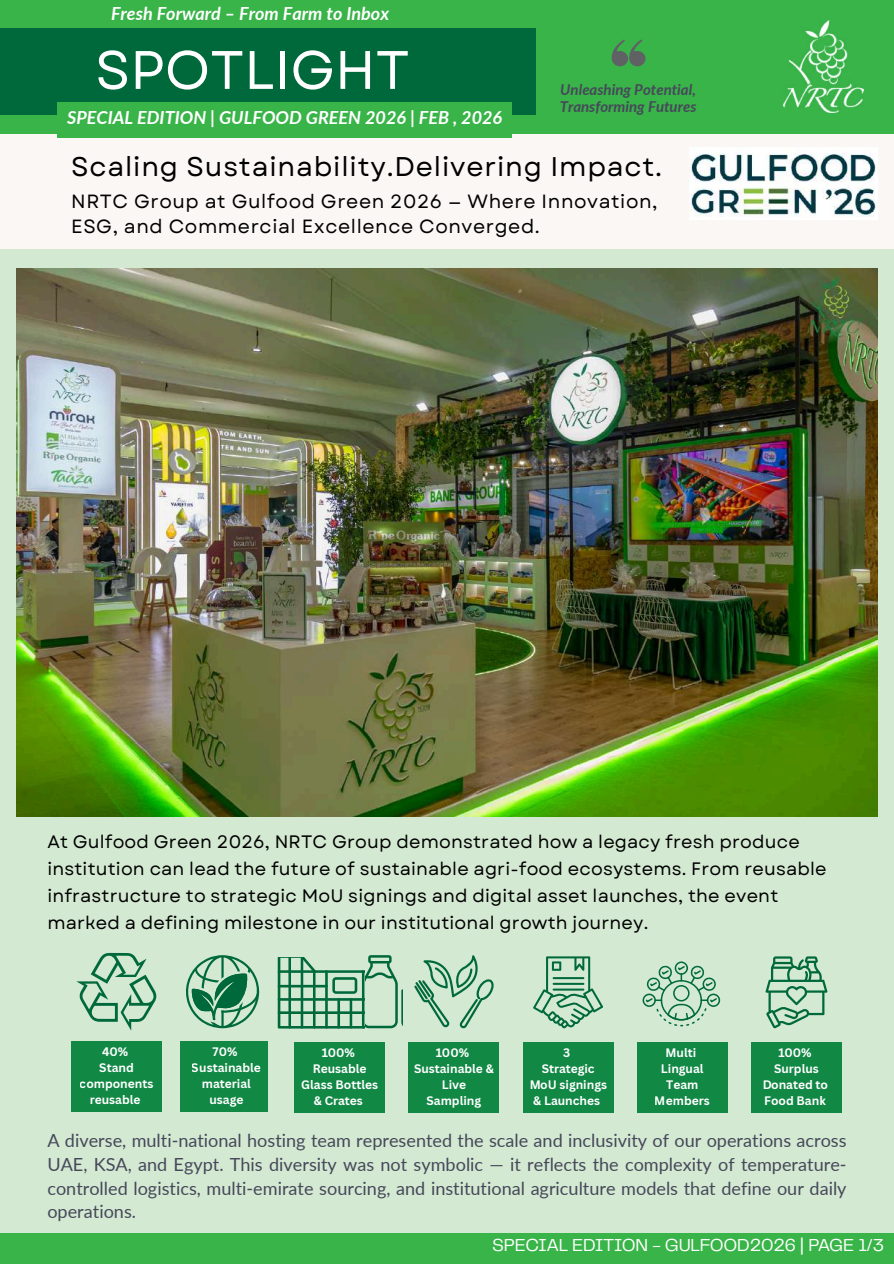
<style>
.page{position:relative;width:894px;height:1264px;background:#fff}
.page>*{position:absolute;margin:0;border:0;box-sizing:border-box;transform-origin:0 0}
.t1{font:54px "Garet";color:#fff}
.t2{font:27px "Garet";letter-spacing:.03em;color:#000}
.t3{font:19.05px/24.8px "Garet";letter-spacing:.03em;color:#000}
.t4{font:18px/23.7px "Lato";color:#464859;text-align:justify}
.t5{font:18px/27px "Garet";letter-spacing:.01em;color:#000}
.t6{font:italic 700 18px "Lato";color:#fff}
.t7{font:18px "Telegraf";letter-spacing:-.015em;color:#fff}
.t8{font:italic 700 15px/17px "Lato";color:#464859}
.t9{font:700 12px/16px "Canva Sans";color:#fff;text-align:center}
</style>
<div class="page">
<div style="left:0;top:0;width:893px;height:1263px;background:#faf7f5"></div>
<div style="left:0;top:0;width:893px;height:133px;background:#39b449"></div>
<div style="left:0;top:1233px;width:893px;height:30px;background:#39b449"></div>
<div style="left:0;top:250px;width:893px;height:983px;background:#d3e9d2"></div>
<img style="left:783px;top:21px;width:80px;height:91px">
<div style="left:0;top:29px;width:535px;height:86px;background:#00693b"></div>
<svg style="left:611px;top:39px;width:34px;height:27px"></svg>
<svg style="left:76px;top:952px;width:80px;height:78px"></svg>
<svg style="left:186px;top:955px;width:74px;height:73px"></svg>
<svg style="left:642px;top:961px;width:78px;height:65px"></svg>
<svg style="left:765px;top:956px;width:62px;height:72px"></svg>
<svg style="left:533px;top:956px;width:69px;height:72px"></svg>
<svg style="left:414px;top:955px;width:79px;height:73px"></svg>
<svg style="left:278px;top:955px;width:124px;height:73px"></svg>
<div style="left:71px;top:1040px;width:91px;height:71px;background:#128845"></div>
<div style="left:180px;top:1040px;width:88px;height:71px;background:#128845"></div>
<div style="left:294px;top:1041px;width:91px;height:71px;background:#128845"></div>
<div style="left:408px;top:1041px;width:91px;height:71px;background:#128845"></div>
<div style="left:522px;top:1041px;width:91px;height:71px;background:#128845"></div>
<div style="left:636px;top:1041px;width:91px;height:71px;background:#128845"></div>
<div style="left:750px;top:1041px;width:91px;height:71px;background:#128845"></div>
<img style="left:691px;top:153px;width:185px;height:63px">
<img style="left:17px;top:269px;width:860px;height:547px">
<div style="left:57px;top:102px;width:454px;height:36px;background:#39b449"></div>
<p class="t6" style="left:111px;top:2px;width:279px">Fresh Forward – From Farm to Inbox</p>
<h1 class="t1" style="left:95px;top:31px;width:316px">SPOTLIGHT</h1>
<p class="t6" style="left:67px;top:106px;width:436px">SPECIAL EDITION | GULFOOD GREEN 2026 | FEB , 2026</p>
<p class="t8" style="left:559px;top:81px;width:138px">Unleashing Potential,<br>Transforming Futures</p>
<h2 class="t2" style="left:71px;top:147px;width:592px">Scaling Sustainability.Delivering Impact.</h2>
<p class="t3" style="left:71px;top:189px;width:587px">NRTC Group at Gulfood Green 2026 — Where Innovation,<br>ESG, and Commercial Excellence Converged.</p>
<p class="t5" style="left:47px;top:827px;width:780px">At Gulfood Green 2026, NRTC Group demonstrated how a legacy fresh produce institution can lead the future of sustainable agri-food ecosystems. From reusable infrastructure to strategic MoU signings and digital asset launches, the event marked a defining milestone in our institutional growth journey.</p>
<p class="t9" style="left:80px;top:1043px;width:75px">40%<br>Stand components reusable</p>
<p class="t9" style="left:192px;top:1043px;width:70px">70%<br>Sustainable material usage</p>
<p class="t9" style="left:301px;top:1044px;width:78px">100%<br>Reusable<br>Glass Bottles &amp; Crates</p>
<p class="t9" style="left:414px;top:1044px;width:81px">100%<br>Sustainable &amp;<br>Live<br>Sampling</p>
<p class="t9" style="left:529px;top:1044px;width:79px">3<br>Strategic<br>MoU signings &amp; Launches</p>
<p class="t9" style="left:654px;top:1044px;width:57px">Multi<br>Lingual<br>Team<br>Members</p>
<p class="t9" style="left:761px;top:1044px;width:67px">100%<br>Surplus<br>Donated to<br>Food Bank</p>
<p class="t4" style="left:47px;top:1128px;width:800px">A diverse, multi-national hosting team represented the scale and inclusivity of our operations across UAE, KSA, and Egypt. This diversity was not symbolic — it reflects the complexity of temperature&shy;controlled logistics, multi-emirate sourcing, and institutional agriculture models that define our daily operations.</p>
<p class="t7" style="left:492px;top:1237px;width:393px">SPECIAL EDITION - GULFOOD2026 | PAGE 1/3</p>
</div>
